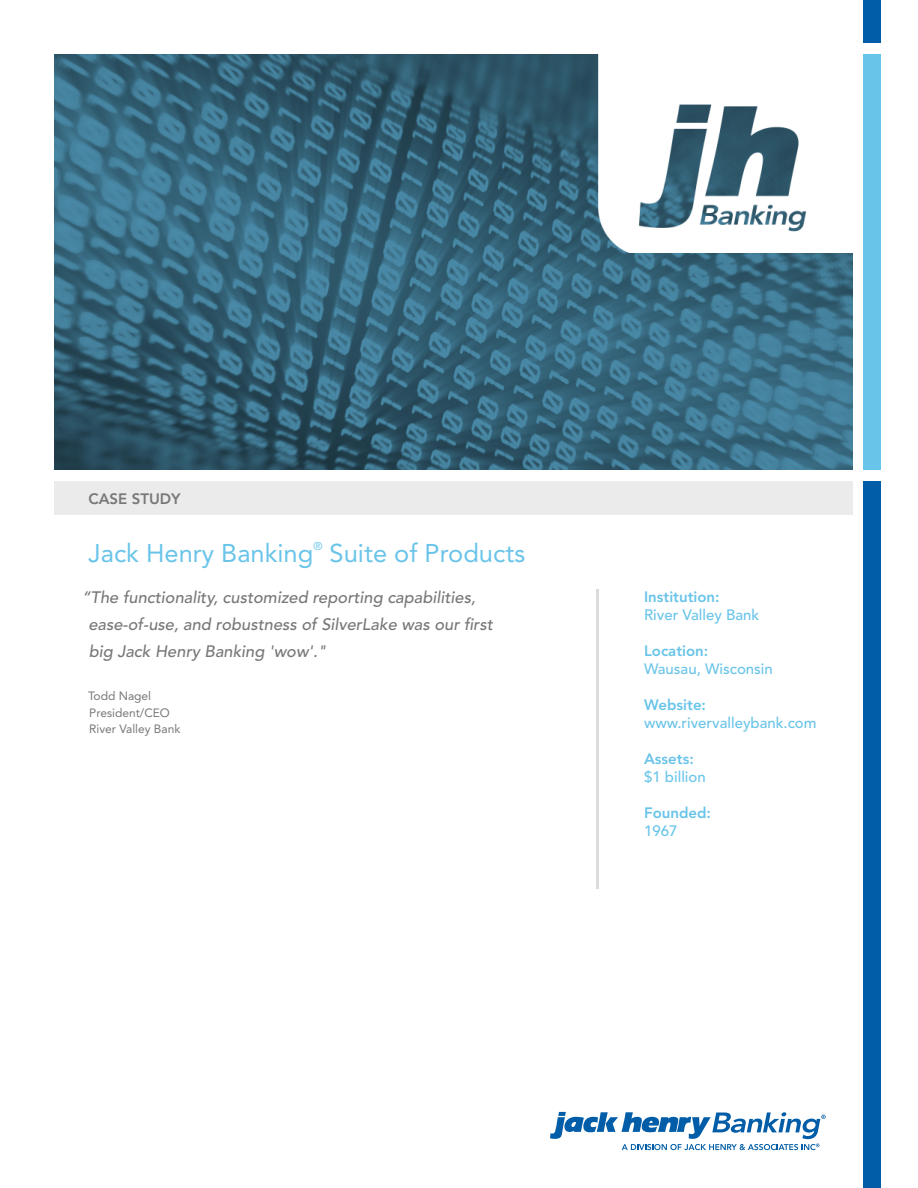
<style>
.page{position:relative;width:918px;height:1188px;background:#fff}
.page>*{position:absolute;margin:0;border:0;box-sizing:border-box;transform-origin:0 0}
.t1{font:25.5px "Avenir LT Std";color:#69c4e9}
.t2{font:italic 500 16.5px/27px "Avenir LT Std";color:#787779}
.t3{font:500 15px "Avenir LT Std";color:#69c4e9}
.t4{font:800 15px "Avenir LT Std";color:#69c4e9}
.t5{font:800 15px "Avenir LT Std";color:#787779}
.t6{font:12px/16.5px "Avenir LT Std";color:#787779}
.t7{font:11.4px "Avenir LT Std";color:#69c4e9}
</style>
<div class="page">
<svg style="left:550px;top:1112px;width:276px;height:38px"></svg>
<svg style="left:54px;top:54px;width:798px;height:415px;background:#36677d"></svg>
<div style="left:864px;top:54px;width:17px;height:415px;background:#69c4e9"></div>
<div style="left:864px;top:0;width:17px;height:43px;background:#015da7"></div>
<div style="left:864px;top:482px;width:17px;height:706px;background:#015da7"></div>
<div style="left:54px;top:482px;width:798px;height:33px;background:#ebebeb"></div>
<hr style="left:597px;top:589px;width:2px;height:300px;background:#dcdadb">
<img style="left:598px;top:54px;width:254px;height:199px">
<p class="t5" style="left:88px;top:490px;width:94px">CASE STUDY</p>
<h1 class="t1" style="left:88px;top:539px;width:226px">Jack Henry Banking</h1>
<p class="t7" style="left:313px;top:539px;width:11px">®</p>
<h1 class="t1" style="left:330px;top:539px;width:197px">Suite of Products</h1>
<p class="t2" style="left:88px;top:584px;width:406px;text-indent:-6px">“The functionality, customized reporting capabilities, ease-of-use, and robustness of SilverLake was our first big Jack Henry Banking 'wow'."</p>
<p class="t6" style="left:88px;top:688px;width:94px">Todd Nagel<br>President/CEO<br>River Valley Bank</p>
<p class="t4" style="left:644px;top:588px;width:77px">Institution:</p>
<p class="t3" style="left:644px;top:606px;width:117px">River Valley Bank</p>
<p class="t4" style="left:644px;top:642px;width:66px">Location:</p>
<p class="t3" style="left:644px;top:660px;width:130px">Wausau, Wisconsin</p>
<p class="t4" style="left:644px;top:696px;width:63px">Website:</p>
<p class="t3" style="left:644px;top:714px;width:174px">www.rivervalleybank.com</p>
<p class="t4" style="left:644px;top:750px;width:51px">Assets:</p>
<p class="t3" style="left:644px;top:768px;width:63px">$1 billion</p>
<p class="t4" style="left:644px;top:804px;width:68px">Founded:</p>
<p class="t3" style="left:644px;top:822px;width:35px">1967</p>
</div>
